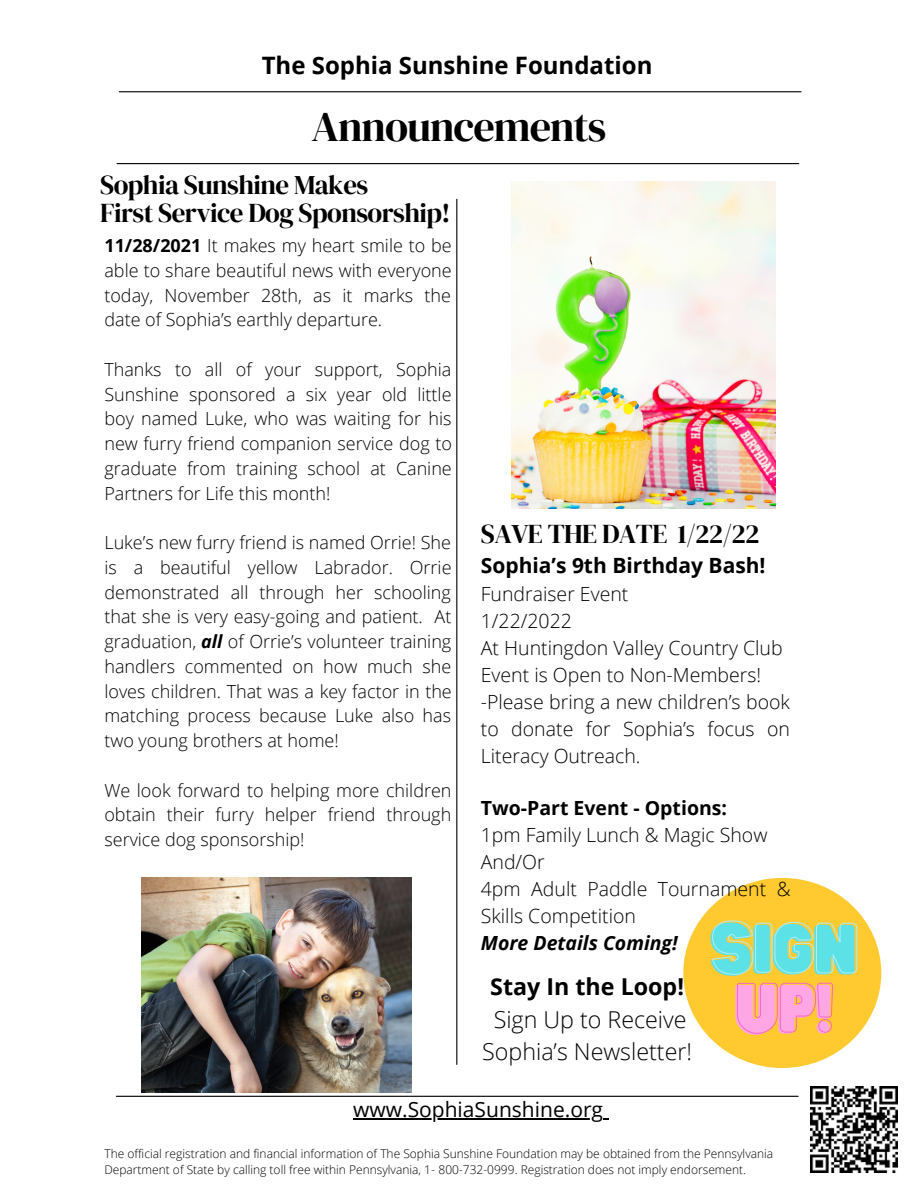
<style>
.page{position:relative;width:918px;height:1188px;background:#fff}
.page>*{position:absolute;margin:0;border:0;box-sizing:border-box;transform-origin:0 0}
.t1{font:61.2px "Hitand Run";color:#5ce1e6}
.t2{font:61.2px "Hitand Run";color:#ffa7e4}
.t3{font:42.3px "DM Serif Display";letter-spacing:-.025em;color:#000}
.t4{font:27px "DM Serif Display";letter-spacing:-.02em;color:#000}
.t5{font:700 24px "Open Sans";color:#000}
.t6{font:300 23.25px/32.2px "Open Sans";color:#000;text-align:center}
.t7{font:700 23.25px "Open Sans";color:#000}
.t8{font:700 21px "Open Sans";color:#000}
.t9{font:21px "Open Sans";color:#000}
.t10{font:300 19.5px/27px "Open Sans";color:#000;text-align:justify}
.t11{font:700 19.5px "Open Sans";color:#000}
.t12{font:italic 700 19.5px "Open Sans";color:#000}
.t13{font:300 18px/24.8px "Open Sans";color:#000;text-align:justify}
.t14{font:300 12px/16px "Open Sans";color:#000}
.s1{font-weight:700}
.s2{font-weight:700;font-style:italic}
</style>
<div class="page">
<hr style="left:119px;top:91px;width:682px;height:1px;background:#000">
<hr style="left:456px;top:199px;width:1px;height:865px;background:#000">
<hr style="left:116px;top:1096px;width:682px;height:1px;background:#000">
<hr style="left:117px;top:163px;width:682px;height:1px;background:#000">
<img style="left:512px;top:182px;width:263px;height:326px">
<img style="left:811px;top:1086px;width:86px;height:87px">
<img style="left:141px;top:878px;width:270px;height:215px">
<div style="left:683px;top:878px;width:198px;height:190px;background:#ffc930;border-radius:50%"></div>
<hr style="left:353px;top:1118px;width:250px;height:1px;background:#000">
<svg style="left:737px;top:982px;width:96px;height:52px"></svg>
<svg style="left:712px;top:920px;width:146px;height:55px"></svg>
<p class="t5" style="left:262px;top:48px;width:392px">The Sophia Sunshine Foundation</p>
<p class="t3" style="left:312px;top:97px;width:296px">Announcements</p>
<p class="t4" style="left:100px;top:166px;width:270px">Sophia Sunshine Makes</p>
<p class="t4" style="left:100px;top:194px;width:352px">First Service Dog Sponsorship!</p>
<p class="t13" style="left:104px;top:233px;width:349px"><span class="s1">11/28/2021</span> It makes my heart smile to be able to share beautiful news with everyone today, November 28th, as it marks the date of Sophia’s earthly departure.</p>
<p class="t13" style="left:104px;top:357px;width:349px">Thanks to all of your support, Sophia Sunshine sponsored a six year old little boy named Luke, who was waiting for his new furry friend companion service dog to graduate from training school at Canine Partners for Life this month!</p>
<p class="t13" style="left:104px;top:530px;width:349px">Luke’s new furry friend is named Orrie! She is a beautiful yellow Labrador. Orrie demonstrated all through her schooling that she is very easy-going and patient. At graduation, <span class="s2">all</span> of Orrie’s volunteer training handlers commented on how much she loves children. That was a key factor in the matching process because Luke also has two young brothers at home!</p>
<p class="t13" style="left:104px;top:777px;width:349px">We look forward to helping more children obtain their furry helper friend through service dog sponsorship!</p>
<p class="t4" style="left:481px;top:515px;width:280px">SAVE THE DATE 1/22/22</p>
<p class="t8" style="left:481px;top:551px;width:286px">Sophia’s 9th Birthday Bash!</p>
<p class="t10" style="left:481px;top:580px;width:149px">Fundraiser Event</p>
<p class="t10" style="left:481px;top:607px;width:93px">1/22/2022</p>
<p class="t10" style="left:481px;top:634px;width:303px">At Huntingdon Valley Country Club</p>
<p class="t10" style="left:481px;top:661px;width:282px">Event is Open to Non-Members!</p>
<p class="t10" style="left:481px;top:688px;width:311px">-Please bring a new children’s book to donate for Sophia’s focus on Literacy Outreach.</p>
<p class="t11" style="left:481px;top:794px;width:248px">Two-Part Event - Options:</p>
<p class="t10" style="left:481px;top:821px;width:288px">1pm Family Lunch &amp; Magic Show</p>
<p class="t10" style="left:481px;top:848px;width:65px">And/Or</p>
<p class="t10" style="left:481px;top:875px;width:311px">4pm Adult Paddle Tournament &amp;<br>Skills Competition</p>
<p class="t12" style="left:481px;top:929px;width:198px">More Details Coming!</p>
<p class="t1" style="left:709px;top:916px;width:149px">SIGN</p>
<p class="t7" style="left:490px;top:971px;width:195px">Stay In the Loop!</p>
<p class="t6" style="left:482px;top:1003px;width:211px">Sign Up to Receive<br>Sophia’s Newsletter!</p>
<p class="t2" style="left:734px;top:976px;width:99px">UP!</p>
<p class="t9" style="left:353px;top:1095px;width:251px">www.SophiaSunshine.org</p>
<p class="t14" style="left:104px;top:1145px;width:670px">The official registration and financial information of The Sophia Sunshine Foundation may be obtained from the Pennsylvania<br>Department of State by calling toll free within Pennsylvania, 1- 800-732-0999. Registration does not imply endorsement.</p>
</div>
